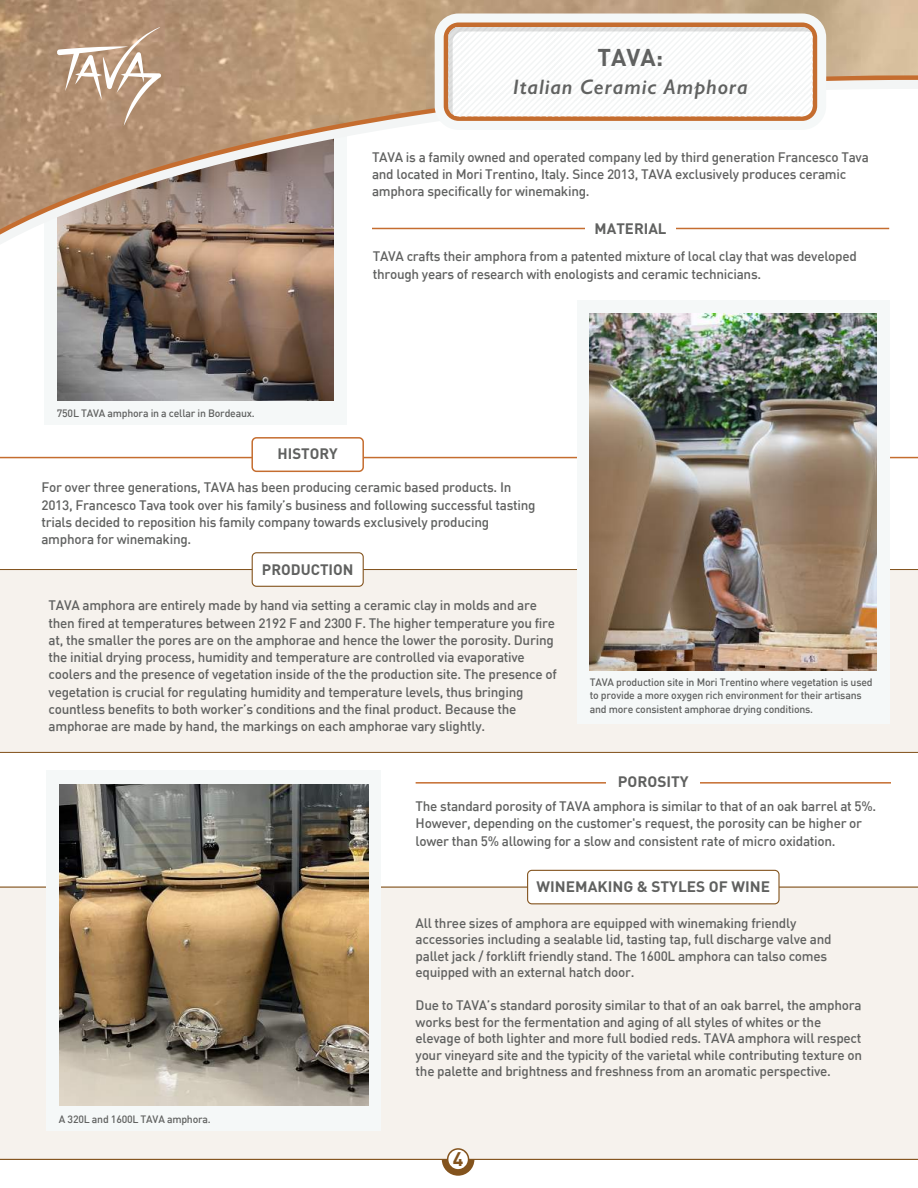
<style>
.page{position:relative;width:918px;height:1188px;background:#fff}
.page>*{position:absolute;margin:0;border:0;box-sizing:border-box;transform-origin:0 0}
.t1{font:700 24px "DIN";color:#606160}
.t2{font:italic 600 21px "Gill Sans";letter-spacing:.04em;color:#606160}
.t3{font:700 19.5px "DIN";color:#83531d}
.t4{font:700 15px "DIN";color:#606160}
.t5{font:500 13.5px/17.2px "DIN";letter-spacing:-.02em;color:#606160}
.t6{font:500 10.5px/13.5px "DIN";letter-spacing:-.02em;color:#606160}
</style>
<div class="page">
<div style="left:0;top:887px;width:918px;height:273px;background:#f6f2ed"></div>
<hr style="left:0;top:457px;width:918px;height:1px;background:#c56d2f">
<div style="left:0;top:569px;width:918px;height:184px;background:#f6f2ed"></div>
<div style="left:252px;top:438px;width:111px;height:33px;background:#fff;border-radius:4px"></div>
<div style="left:251px;top:437px;width:113px;height:35px;border:2px solid #c56d2f;border-radius:4px"></div>
<div style="left:252px;top:553px;width:111px;height:33px;background:#fff;border-radius:4px"></div>
<div style="left:252px;top:552px;width:112px;height:35px;border:1px solid #83531d;border-radius:4px"></div>
<div style="left:44px;top:36px;width:303px;height:389px;background:#f5f8f8"></div>
<div style="left:577px;top:300px;width:312px;height:424px;background:#f5f8f8"></div>
<div style="left:46px;top:770px;width:335px;height:361px;background:#f5f8f8"></div>
<img style="left:58px;top:297px;width:275px;height:104px">
<svg style="left:57px;top:264px;width:277px;height:33px;background:#846a59"></svg>
<svg style="left:0;top:229px;width:890px;height:35px"></svg>
<img style="left:590px;top:314px;width:287px;height:357px">
<img style="left:59px;top:784px;width:310px;height:322px">
<img style="left:0;top:0;width:918px;height:229px">
<div style="left:435px;top:14px;width:391px;height:116px;border:27px solid #f5f8f8;border-radius:11px"></div>
<div style="left:444px;top:23px;width:373px;height:98px;border:9px solid #c56d2f;border-radius:11px"></div>
<svg style="left:448px;top:27px;width:364px;height:88px"></svg>
<hr style="left:372px;top:228px;width:517px;height:1px;background:#c56d2f">
<div style="left:585px;top:219px;width:91px;height:22px;background:#fff"></div>
<hr style="left:416px;top:782px;width:475px;height:2px;background:#c56d2f">
<div style="left:607px;top:769px;width:93px;height:22px;background:#fff"></div>
<div style="left:528px;top:870px;width:251px;height:34px;background:#fff;border-radius:4px"></div>
<div style="left:527px;top:870px;width:253px;height:34px;border:1px solid #83531d;border-radius:4px"></div>
<svg style="left:57px;top:27px;width:104px;height:99px;background:#bea088"></svg>
<svg style="left:442px;top:1159px;width:32px;height:17px"></svg>
<svg style="left:447px;top:1148px;width:22px;height:23px"></svg>
<div style="left:448px;top:1150px;width:20px;height:19px;background:#fff;border-radius:50%"></div>
<h1 class="t1" style="left:598px;top:41px;width:67px">TAVA:</h1>
<h2 class="t2" style="left:513px;top:74px;width:237px">Italian Ceramic Amphora</h2>
<p class="t5" style="left:372px;top:148px;width:498px">TAVA is a family owned and operated company led by third generation Francesco Tava and located in Mori Trentino, Italy. Since 2013, TAVA exclusively produces ceramic amphora specifically for winemaking.</p>
<p class="t4" style="left:595px;top:219px;width:73px">MATERIAL</p>
<p class="t5" style="left:373px;top:247px;width:486px">TAVA crafts their amphora from a patented mixture of local clay that was developed through years of research with enologists and ceramic technicians.</p>
<p class="t6" style="left:57px;top:406px;width:200px">750L TAVA amphora in a cellar in Bordeaux.</p>
<p class="t4" style="left:278px;top:444px;width:62px">HISTORY</p>
<p class="t5" style="left:41px;top:478px;width:496px">For over three generations, TAVA has been producing ceramic based products. In 2013, Francesco Tava took over his family’s business and following successful tasting trials decided to reposition his family company towards exclusively producing amphora for winemaking.</p>
<p class="t4" style="left:262px;top:560px;width:93px">PRODUCTION</p>
<p class="t5" style="left:49px;top:596px;width:510px">TAVA amphora are entirely made by hand via setting a ceramic clay in molds and are then fired at temperatures between 2192 F and 2300 F. The higher temperature you fire at, the smaller the pores are on the amphorae and hence the lower the porosity. During the initial drying process, humidity and temperature are controlled via evaporative coolers and the presence of vegetation inside of the the production site. The presence of vegetation is crucial for regulating humidity and temperature levels, thus bringing countless benefits to both worker’s conditions and the final product. Because the amphorae are made by hand, the markings on each amphorae vary slightly.</p>
<p class="t6" style="left:590px;top:675px;width:284px">TAVA production site in Mori Trentino where vegetation is used to provide a more oxygen rich environment for their artisans and more consistent amphorae drying conditions.</p>
<p class="t4" style="left:618px;top:772px;width:72px">POROSITY</p>
<p class="t5" style="left:416px;top:797px;width:462px">The standard porosity of TAVA amphora is similar to that of an oak barrel at 5%.<br>However, depending on the customer's request, the porosity can be higher or lower than 5% allowing for a slow and consistent rate of micro oxidation.</p>
<p class="t4" style="left:537px;top:877px;width:235px">WINEMAKING &amp; STYLES OF WINE</p>
<p class="t6" style="left:59px;top:1112px;width:153px">A 320L and 1600L TAVA amphora.</p>
<p class="t5" style="left:416px;top:914px;width:417px;line-height:16.5px">All three sizes of amphora are equipped with winemaking friendly accessories including a sealable lid, tasting tap, full discharge valve and pallet jack / forklift friendly stand. The 1600L amphora can talso comes equipped with an external hatch door.</p>
<p class="t5" style="left:416px;top:997px;width:448px;line-height:16.5px">Due to TAVA’s standard porosity similar to that of an oak barrel, the amphora works best for the fermentation and aging of all styles of whites or the elevage of both lighter and more full bodied reds. TAVA amphora will respect your vineyard site and the typicity of the varietal while contributing texture on the palette and brightness and freshness from an aromatic perspective.</p>
<h3 class="t3" style="left:453px;top:1146px;width:12px">4</h3>
</div>
